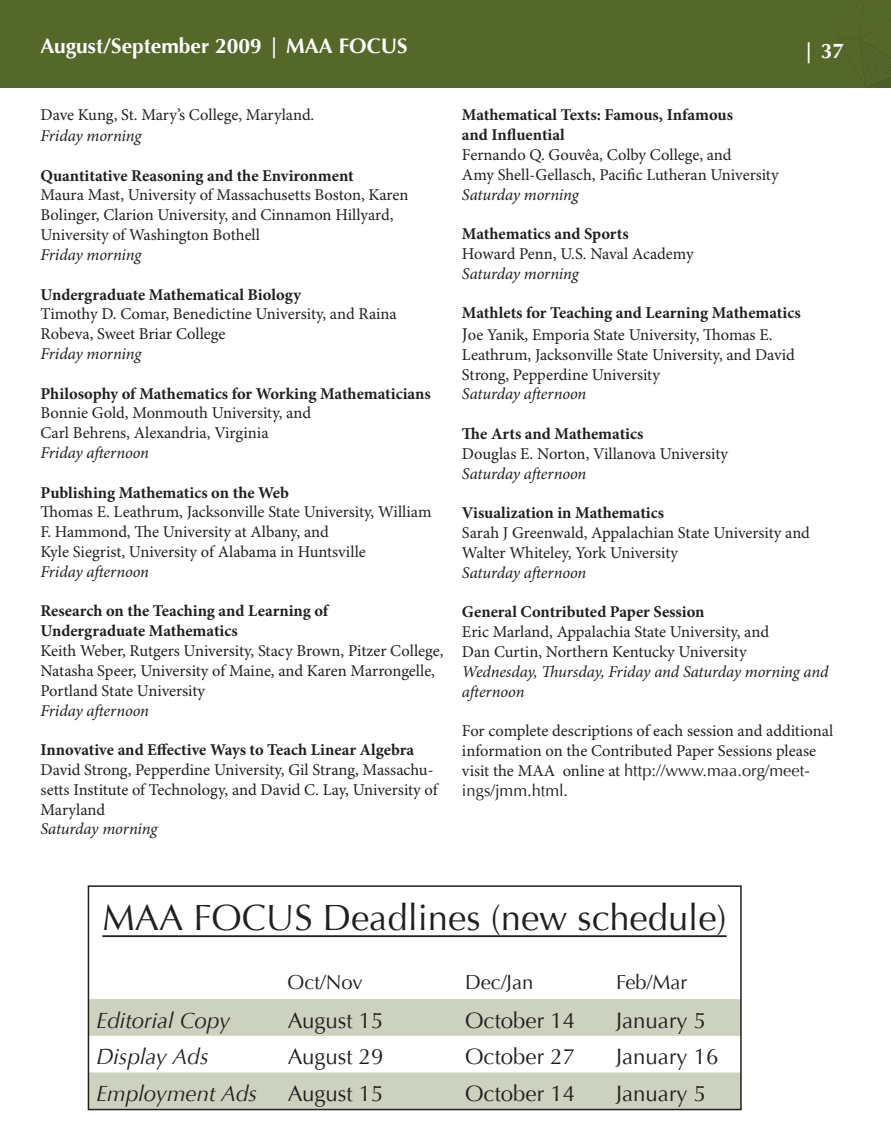
<style>
.page{position:relative;width:891px;height:1148px;background:#fff}
.page>*{position:absolute;margin:0;border:0;box-sizing:border-box;transform-origin:0 0}
.t1{font:36.45px "Optima";color:#231f20}
.t2{font:22.2px "Optima";color:#231f20}
.t3{font:italic 22.2px "Optima";color:#231f20}
.t4{font:700 21px "Optima";color:#fff}
.t5{font:20.25px "Optima";color:#231f20}
.t6{font:16.5px/19.8px "Minion Pro";letter-spacing:-.005em;color:#231f20}
.t7{font:700 16.5px/19.8px "Minion Pro";color:#231f20}
.t8{font:italic 16.5px/19.8px "Minion Pro";letter-spacing:-.01em;color:#231f20}
.t9{font:16.5px/19.8px "Optima";color:#231f20}
.s1{font-weight:400;font-size:18px}
.s2{font-weight:400}
.s3{font-family:"Minion Pro"}
</style>
<div class="page">
<div style="left:0;top:0;width:891px;height:88px;background:#54682a"></div>
<hr style="left:102px;top:935px;width:625px;height:2px;background:#231f20">
<svg style="left:91px;top:999px;width:648px;height:108px;fill:#ccd2bf"></svg>
<div style="left:88px;top:885px;width:654px;height:225px;border:2px solid #231f20"></div>
<p class="t4" style="left:40px;top:34px;width:369px">August/September 2009 | MAA FOCUS</p>
<p class="t4" style="left:802px;top:39px;width:43px">| 37</p>
<p class="t6" style="left:40px;top:106px;width:275px">Dave Kung, St. Mary’s College, Maryland.</p>
<p class="t8" style="left:40px;top:126px;width:102px">Friday morning</p>
<p class="t7" style="left:40px;top:166px;width:315px">Quantitative Reasoning and the Environment</p>
<p class="t6" style="left:40px;top:186px;width:370px">Maura Mast, University of Massachusetts Boston, Karen<br>Bolinger, Clarion University, and Cinnamon Hillyard,<br>University of Washington Bothell</p>
<p class="t8" style="left:40px;top:245px;width:102px">Friday morning</p>
<p class="t7" style="left:40px;top:285px;width:262px">Undergraduate Mathematical Biology</p>
<p class="t6" style="left:40px;top:305px;width:358px">Timothy D. Comar, Benedictine University, and Raina<br>Robeva, Sweet Briar College</p>
<p class="t8" style="left:40px;top:344px;width:102px">Friday morning</p>
<p class="t7" style="left:40px;top:384px;width:392px">Philosophy of Mathematics for Working Mathematicians</p>
<p class="t6" style="left:40px;top:404px;width:272px">Bonnie Gold, Monmouth University, and<br>Carl Behrens, Alexandria, Virginia</p>
<p class="t8" style="left:40px;top:443px;width:110px">Friday afternoon</p>
<p class="t7" style="left:40px;top:483px;width:250px">Publishing Mathematics on the Web</p>
<p class="t6" style="left:40px;top:503px;width:393px">Thomas E. Leathrum, Jacksonville State University, William<br>F. Hammond, The University at Albany, and<br>Kyle Siegrist, University of Alabama in Huntsville</p>
<p class="t8" style="left:40px;top:562px;width:110px">Friday afternoon</p>
<p class="t7" style="left:40px;top:602px;width:289px">Research on the Teaching and Learning of<br>Undergraduate Mathematics</p>
<p class="t6" style="left:40px;top:641px;width:405px">Keith Weber, Rutgers University, Stacy Brown, Pitzer College,<br>Natasha Speer, University of Maine, and Karen Marrongelle,<br>Portland State University</p>
<p class="t8" style="left:40px;top:701px;width:110px">Friday afternoon</p>
<p class="t7" style="left:40px;top:740px;width:375px">Innovative and Effective Ways to Teach Linear Algebra</p>
<p class="t6" style="left:40px;top:760px;width:399px">David Strong, Pepperdine University, Gil Strang, Massachu&shy;setts Institute of Technology, and David C. Lay, University of<br>Maryland</p>
<p class="t8" style="left:40px;top:819px;width:118px">Saturday morning</p>
<p class="t7" style="left:462px;top:106px;width:273px">Mathematical Texts: Famous, Infamous and Influential</p>
<p class="t6" style="left:462px;top:145px;width:318px">Fernando Q. Gouvêa, Colby College, and<br>Amy Shell-Gellasch, Pacific Lutheran University</p>
<p class="t8" style="left:462px;top:185px;width:118px">Saturday morning</p>
<p class="t7" style="left:462px;top:225px;width:168px">Mathematics and Sports</p>
<p class="t6" style="left:462px;top:244px;width:233px">Howard Penn, U.S. Naval Academy</p>
<p class="t8" style="left:462px;top:264px;width:118px">Saturday morning</p>
<p class="t7" style="left:462px;top:303px;width:340px;line-height:21.6px">Mathlets for Teaching and Learning Mathematics<br><span class="s1">J</span><span class="s2">oe Yanik, Emporia State University, Thomas E.</span></p>
<p class="t6" style="left:462px;top:345px;width:335px">Leathrum, Jacksonville State University, and David<br>Strong, Pepperdine University</p>
<p class="t8" style="left:462px;top:385px;width:126px">Saturday afternoon</p>
<p class="t7" style="left:462px;top:424px;width:183px">The Arts and Mathematics</p>
<p class="t6" style="left:462px;top:444px;width:267px">Douglas E. Norton, Villanova University</p>
<p class="t8" style="left:462px;top:464px;width:126px">Saturday afternoon</p>
<p class="t7" style="left:462px;top:504px;width:204px">Visualization in Mathematics</p>
<p class="t6" style="left:462px;top:523px;width:350px">Sarah J Greenwald, Appalachian State University and<br>Walter Whiteley, York University</p>
<p class="t8" style="left:462px;top:563px;width:126px">Saturday afternoon</p>
<p class="t7" style="left:462px;top:603px;width:244px">General Contributed Paper Session</p>
<p class="t6" style="left:462px;top:622px;width:309px">Eric Marland, Appalachia State University, and<br>Dan Curtin, Northern Kentucky University</p>
<p class="t8" style="left:462px;top:662px;width:368px">Wednesday, Thursday, Friday and Saturday morning and afternoon</p>
<p class="t6" style="left:462px;top:721px;width:373px">For complete descriptions of each session and additional information on the Contributed Paper Sessions please</p>
<p class="t9" style="left:462px;top:760px;width:349px"><span class="s3">visit the MAA online at</span> http://www.maa.org/meet&shy;ings/jmm.html<span class="s3">.</span></p>
<h1 class="t1" style="left:102px;top:896px;width:626px">MAA FOCUS Deadlines (new schedule)</h1>
<p class="t5" style="left:288px;top:970px;width:77px">Oct/Nov</p>
<p class="t5" style="left:465px;top:970px;width:70px">Dec/Jan</p>
<p class="t5" style="left:616px;top:970px;width:72px">Feb/Mar</p>
<h2 class="t3" style="left:96px;top:1007px;width:136px">Editorial Copy</h2>
<h2 class="t2" style="left:288px;top:1007px;width:98px">August 15</h2>
<h2 class="t2" style="left:465px;top:1007px;width:111px">October 14</h2>
<h2 class="t2" style="left:616px;top:1007px;width:91px">January 5</h2>
<h2 class="t3" style="left:96px;top:1043px;width:114px">Display Ads</h2>
<h2 class="t2" style="left:288px;top:1043px;width:98px">August 29</h2>
<h2 class="t2" style="left:465px;top:1043px;width:111px">October 27</h2>
<h2 class="t2" style="left:616px;top:1043px;width:104px">January 16</h2>
<h2 class="t3" style="left:96px;top:1080px;width:163px">Employment Ads</h2>
<h2 class="t2" style="left:288px;top:1080px;width:98px">August 15</h2>
<h2 class="t2" style="left:465px;top:1080px;width:111px">October 14</h2>
<h2 class="t2" style="left:616px;top:1080px;width:91px">January 5</h2>
</div>
